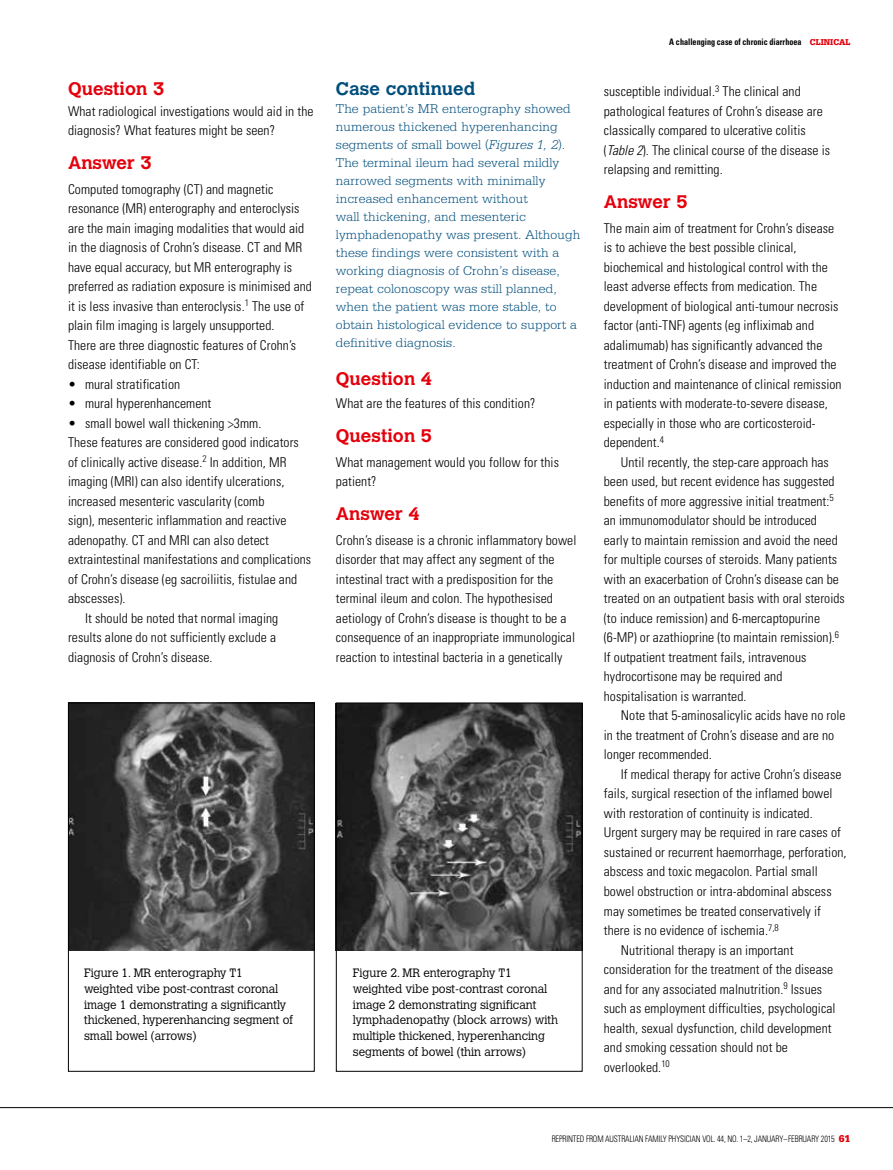
<style>
.page{position:relative;width:893px;height:1170px;background:#fff}
.page>*{position:absolute;margin:0;border:0;box-sizing:border-box;transform-origin:0 0}
.t1{font:700 18px "Calvert";letter-spacing:.005em;color:#e4000c}
.t2{font:700 18px "Calvert";letter-spacing:.005em;color:#004e7c}
.t3{font:300 condensed 13.5px/19.5px "Univers LT";letter-spacing:.005em;color:#000}
.t4{font:300 13.5px/18px "Serifa LT";letter-spacing:.005em;color:#004e7c}
.t5{font:300 12px/15.8px "Calvert";letter-spacing:-.005em;color:#000}
.t6{font:300 condensed 9px "Univers LT";letter-spacing:-.015em;color:#000;scale:.9 1}
.t7{font:700 condensed 9px "Univers LT";color:#000;scale:.9 1}
.s1{font-style:italic}
.s2{font-family:"Serifa LT";font-weight:900;font-stretch:normal;color:#e4000c}
.s3{font-family:"Serifa LT";font-weight:900;font-stretch:normal;font-size:10.5px;color:#e4000c}
</style>
<div class="page">
<hr style="left:0;top:1107px;width:893px;height:1px;background:#000">
<img style="left:70px;top:704px;width:243px;height:246px">
<img style="left:338px;top:704px;width:243px;height:246px">
<div style="left:68px;top:702px;width:247px;height:369px;border:1px solid #000"></div>
<div style="left:336px;top:702px;width:247px;height:369px;border:1px solid #000"></div>
<h1 class="t1" style="left:68px;top:77px;width:98px">Question 3</h1>
<p class="t3" style="left:68px;top:101px;width:247px">What radiological investigations would aid in the diagnosis? What features might be seen?</p>
<h1 class="t1" style="left:68px;top:151px;width:85px">Answer 3</h1>
<p class="t3" style="left:68px;top:179px;width:245px">Computed tomography (CT) and magnetic resonance (MR) enterography and enteroclysis are the main imaging modalities that would aid in the diagnosis of Crohn’s disease. CT and MR have equal accuracy, but MR enterography is preferred as radiation exposure is minimised and it is less invasive than enteroclysis.<sup>1</sup> The use of plain film imaging is largely unsupported.<br>There are three diagnostic features of Crohn’s disease identifiable on CT:</p>
<p class="t3" style="left:68px;top:374px;width:114px">• mural stratification</p>
<p class="t3" style="left:68px;top:394px;width:145px">• mural hyperenhancement</p>
<p class="t3" style="left:68px;top:413px;width:195px">• small bowel wall thickening &gt;3mm.</p>
<p class="t3" style="left:68px;top:432px;width:232px">These features are considered good indicators</p>
<p class="t3" style="left:68px;top:452px;width:220px">of clinically active disease.<sup>2</sup> In addition, MR</p>
<p class="t3" style="left:68px;top:472px;width:218px">imaging (MRI) can also identify ulcerations,</p>
<p class="t3" style="left:68px;top:491px;width:198px">increased mesenteric vascularity (comb</p>
<p class="t3" style="left:68px;top:511px;width:220px">sign), mesenteric inflammation and reactive</p>
<p class="t3" style="left:68px;top:530px;width:202px">adenopathy. CT and MRI can also detect</p>
<p class="t3" style="left:68px;top:550px;width:245px">extraintestinal manifestations and complications</p>
<p class="t3" style="left:68px;top:569px;width:231px">of Crohn’s disease (eg sacroiliitis, fistulae and</p>
<p class="t3" style="left:68px;top:588px;width:59px">abscesses).</p>
<p class="t3" style="left:85px;top:608px;width:195px">It should be noted that normal imaging</p>
<p class="t3" style="left:68px;top:627px;width:210px">results alone do not sufficiently exclude a</p>
<p class="t3" style="left:68px;top:647px;width:146px">diagnosis of Crohn’s disease.</p>
<h1 class="t2" style="left:336px;top:77px;width:141px">Case continued</h1>
<p class="t4" style="left:336px;top:100px;width:246px">The patient’s MR enterography showed numerous thickened hyperenhancing segments of small bowel (<span class="s1">Figures 1, 2</span>).<br>The terminal ileum had several mildly narrowed segments with minimally increased enhancement without<br>wall thickening, and mesenteric lymphadenopathy was present. Although these findings were consistent with a working diagnosis of Crohn’s disease, repeat colonoscopy was still planned, when the patient was more stable, to obtain histological evidence to support a definitive diagnosis.</p>
<h1 class="t1" style="left:336px;top:367px;width:98px">Question 4</h1>
<p class="t3" style="left:336px;top:394px;width:201px">What are the features of this condition?</p>
<h1 class="t1" style="left:336px;top:424px;width:98px">Question 5</h1>
<p class="t3" style="left:336px;top:452px;width:225px">What management would you follow for this patient?</p>
<h1 class="t1" style="left:336px;top:502px;width:85px">Answer 4</h1>
<p class="t3" style="left:336px;top:530px;width:242px">Crohn’s disease is a chronic inflammatory bowel disorder that may affect any segment of the intestinal tract with a predisposition for the terminal ileum and colon. The hypothesised aetiology of Crohn’s disease is thought to be a consequence of an inappropriate immunological reaction to intestinal bacteria in a genetically</p>
<p class="t5" style="left:84px;top:965px;width:210px">Figure 1. MR enterography T1 weighted vibe post-contrast coronal image 1 demonstrating a significantly thickened, hyperenhancing segment of small bowel (arrows)</p>
<p class="t5" style="left:353px;top:965px;width:207px">Figure 2. MR enterography T1 weighted vibe post-contrast coronal image 2 demonstrating significant lymphadenopathy (block arrows) with multiple thickened, hyperenhancing segments of bowel (thin arrows)</p>
<p class="t7" style="left:669px;top:36px;width:203px">A challenging case of chronic diarrhoea <span class="s2">CLINICAL</span></p>
<p class="t3" style="left:604px;top:82px;width:228px">susceptible individual.<sup>3</sup> The clinical and pathological features of Crohn’s disease are classically compared to ulcerative colitis (<span class="s1">Table 2</span>). The clinical course of the disease is relapsing and remitting.</p>
<h1 class="t1" style="left:604px;top:190px;width:85px">Answer 5</h1>
<p class="t3" style="left:604px;top:218px;width:239px">The main aim of treatment for Crohn’s disease is to achieve the best possible clinical, biochemical and histological control with the least adverse effects from medication. The development of biological anti-tumour necrosis factor (anti-TNF) agents (eg infliximab and adalimumab) has significantly advanced the treatment of Crohn’s disease and improved the induction and maintenance of clinical remission in patients with moderate-to-severe disease, especially in those who are corticosteroid&shy;dependent.<sup>4</sup></p>
<p class="t3" style="left:604px;top:452px;width:242px;text-indent:17px">Until recently, the step-care approach has been used, but recent evidence has suggested benefits of more aggressive initial treatment:<sup>5 </sup>an immunomodulator should be introduced<br>early to maintain remission and avoid the need for multiple courses of steroids. Many patients with an exacerbation of Crohn’s disease can be treated on an outpatient basis with oral steroids (to induce remission) and 6-mercaptopurine (6-MP) or azathioprine (to maintain remission).<sup>6<br></sup>If outpatient treatment fails, intravenous hydrocortisone may be required and hospitalisation is warranted.</p>
<p class="t3" style="left:604px;top:706px;width:243px;text-indent:17px">Note that 5-aminosalicylic acids have no role in the treatment of Crohn’s disease and are no longer recommended.</p>
<p class="t3" style="left:621px;top:764px;width:222px">If medical therapy for active Crohn’s disease</p>
<p class="t3" style="left:604px;top:783px;width:230px">fails, surgical resection of the inflamed bowel</p>
<p class="t3" style="left:604px;top:803px;width:210px">with restoration of continuity is indicated.</p>
<p class="t3" style="left:604px;top:822px;width:239px">Urgent surgery may be required in rare cases of</p>
<p class="t3" style="left:604px;top:842px;width:244px">sustained or recurrent haemorrhage, perforation,</p>
<p class="t3" style="left:604px;top:861px;width:216px">abscess and toxic megacolon. Partial small</p>
<p class="t3" style="left:604px;top:881px;width:229px">bowel obstruction or intra-abdominal abscess</p>
<p class="t3" style="left:604px;top:900px;width:219px">may sometimes be treated conservatively if</p>
<p class="t3" style="left:604px;top:920px;width:176px">there is no evidence of ischemia.<sup>7,8</sup></p>
<p class="t3" style="left:621px;top:940px;width:174px">Nutritional therapy is an important</p>
<p class="t3" style="left:604px;top:959px;width:231px">consideration for the treatment of the disease</p>
<p class="t3" style="left:604px;top:979px;width:220px">and for any associated malnutrition.<sup>9</sup> Issues</p>
<p class="t3" style="left:604px;top:998px;width:233px">such as employment difficulties, psychological</p>
<p class="t3" style="left:604px;top:1018px;width:229px">health, sexual dysfunction, child development</p>
<p class="t3" style="left:604px;top:1037px;width:186px">and smoking cessation should not be</p>
<p class="t3" style="left:604px;top:1057px;width:68px">overlooked.<sup>10</sup></p>
<p class="t6" style="left:552px;top:1133px;width:333px">REPRINTED FROM AUSTRALIAN FAMILY PHYSICIAN VOL. 44, NO. 1–2, JANUARY–FEBRUARY 2015 <span class="s3">61</span></p>
</div>
